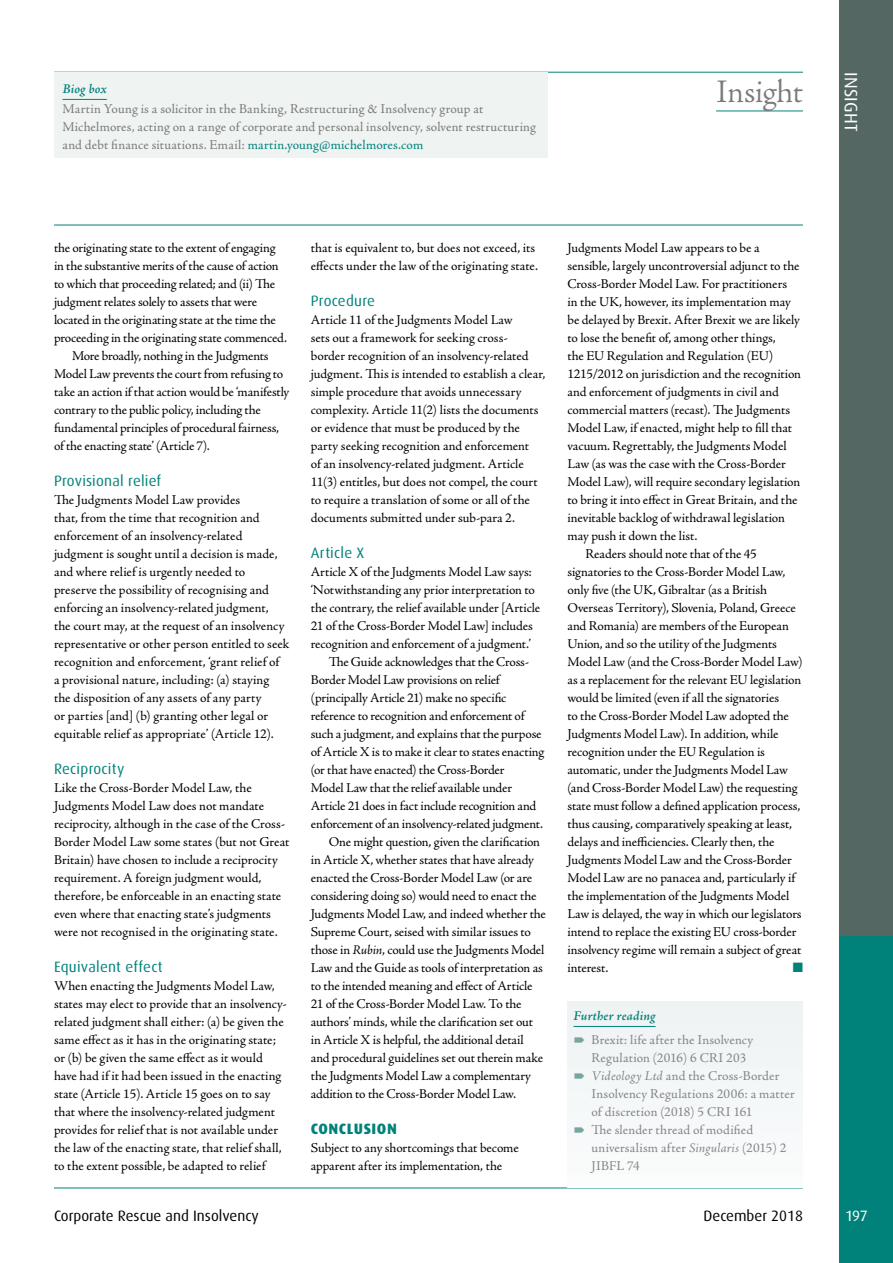
<style>
.page{position:relative;width:893px;height:1263px;background:#fff}
.page>*{position:absolute;margin:0;border:0;box-sizing:border-box;transform-origin:0 0}
.t1{font:300 33px "Adobe Jenson Pro";letter-spacing:-.005em;color:#7a7a79}
.t2{font:18px "Dax";letter-spacing:.015em;color:#fff}
.j-H2{font:15px "Dax";letter-spacing:.015em;color:#00827a}
.t3{font:15px "Dax";color:#000}
.j-H1{font:800 15px "Dax";letter-spacing:.035em;color:#00827a}
.t4{font:15px "Dax";color:#fff}
.j-PC{font:13.5px/18px "Adobe Jenson Pro";color:#000}
.j-Para{font:13.5px/18px "Adobe Jenson Pro";letter-spacing:-.01em;color:#000}
.t5{font:13.5px/18px "Adobe Jenson Pro";letter-spacing:.015em;color:#858585}
.j-Author_Detail{font:13.5px/18px "Adobe Jenson Pro";letter-spacing:.01em;color:#7a7a79}
.j-FR_Title{font:italic 600 13.5px "Adobe Jenson Pro";letter-spacing:.015em;color:#00827a}
.j-Author_Detail_Titl{font:italic 600 13.5px "Adobe Jenson Pro";letter-spacing:.005em;color:#00827a}
.j-Para-2{font:13.5px "Zapf Dingbats Std";color:#00827a}
.s1{color:#00827a}
.s2{font-style:italic}
</style>
<div class="page">
<hr style="left:54px;top:1188px;width:749px;height:1px;background:#00827a">
<hr style="left:54px;top:72px;width:749px;height:1px;background:#00827a">
<div style="left:839px;top:1206px;width:54px;height:57px;background:#00827a"></div>
<hr style="left:54px;top:225px;width:749px;height:1px;background:#00827a">
<hr style="left:716px;top:111px;width:87px;height:1px;background:#00827a">
<div style="left:839px;top:0;width:54px;height:936px;background:#546763"></div>
<div style="left:839px;top:936px;width:54px;height:270px;background:#00827a"></div>
<div style="left:54px;top:72px;width:493px;height:86px;background:#eff3f2"></div>
<hr style="left:63px;top:99px;width:44px;height:1px;background:#00827a">
<div style="left:567px;top:1001px;width:236px;height:187px;background:#f5f8f8"></div>
<hr style="left:573px;top:1026px;width:82px;height:1px;background:#00827a">
<p class="j-Author_Detail_Titl" style="left:63px;top:81px;width:46px">Biog box</p>
<p class="j-Author_Detail" style="left:63px;top:100px;width:475px">Martin Young is a solicitor in the Banking, Restructuring &amp; Insolvency group at<br>Michelmores, acting on a range of corporate and personal insolvency, solvent restructuring and debt finance situations. Email: <span class="s1">martin.young@michelmores.com</span></p>
<h1 class="t1" style="left:716px;top:73px;width:88px">Insight</h1>
<h2 class="t2" style="left:861px;top:72px;width:61px;rotate:90deg">INSIGHT</h2>
<p class="j-Para" style="left:54px;top:239px;width:234px">the originating state to the extent of engaging in the substantive merits of the cause of action to which that proceeding related; and (ii) The judgment relates solely to assets that were located in the originating state at the time the proceeding in the originating state commenced.</p>
<p class="j-Para" style="left:54px;top:347px;width:237px;text-indent:18px">More broadly, nothing in the Judgments Model Law prevents the court from refusing to take an action if that action would be ‘manifestly contrary to the public policy, including the fundamental principles of procedural fairness, of the enacting state’ (Article 7).</p>
<p class="j-H2" style="left:54px;top:473px;width:109px">Provisional relief</p>
<p class="j-PC" style="left:54px;top:491px;width:237px">The Judgments Model Law provides<br>that, from the time that recognition and enforcement of an insolvency-related judgment is sought until a decision is made, and where relief is urgently needed to preserve the possibility of recognising and enforcing an insolvency-related judgment,<br>the court may, at the request of an insolvency representative or other person entitled to seek recognition and enforcement, ‘grant relief of<br>a provisional nature, including: (a) staying<br>the disposition of any assets of any party<br>or parties [and] (b) granting other legal or equitable relief as appropriate’ (Article 12).</p>
<p class="j-H2" style="left:54px;top:761px;width:72px">Reciprocity</p>
<p class="j-PC" style="left:54px;top:779px;width:237px">Like the Cross-Border Model Law, the Judgments Model Law does not mandate reciprocity, although in the case of the Cross-Border Model Law some states (but not Great Britain) have chosen to include a reciprocity requirement. A foreign judgment would, therefore, be enforceable in an enacting state even where that enacting state’s judgments were not recognised in the originating state.</p>
<p class="j-H2" style="left:54px;top:959px;width:110px">Equivalent effect</p>
<p class="j-PC" style="left:54px;top:977px;width:234px">When enacting the Judgments Model Law, states may elect to provide that an insolvency&shy;related judgment shall either: (a) be given the same effect as it has in the originating state; or (b) be given the same effect as it would have had if it had been issued in the enacting state (Article 15). Article 15 goes on to say that where the insolvency-related judgment provides for relief that is not available under the law of the enacting state, that relief shall, to the extent possible, be adapted to relief</p>
<p class="j-PC" style="left:311px;top:239px;width:229px">that is equivalent to, but does not exceed, its effects under the law of the originating state.</p>
<p class="j-H2" style="left:311px;top:293px;width:66px">Procedure</p>
<p class="j-PC" style="left:311px;top:311px;width:236px">Article 11 of the Judgments Model Law<br>sets out a framework for seeking cross&shy;border recognition of an insolvency-related judgment. This is intended to establish a clear, simple procedure that avoids unnecessary complexity. Article 11(2) lists the documents or evidence that must be produced by the party seeking recognition and enforcement<br>of an insolvency-related judgment. Article 11(3) entitles, but does not compel, the court to require a translation of some or all of the documents submitted under sub-para 2.</p>
<p class="j-H2" style="left:311px;top:545px;width:55px">Article X</p>
<p class="j-PC" style="left:311px;top:563px;width:231px">Article X of the Judgments Model Law says: ‘Notwithstanding any prior interpretation to the contrary, the relief available under [Article 21 of the Cross-Border Model Law] includes recognition and enforcement of a judgment.’</p>
<p class="j-Para" style="left:311px;top:653px;width:235px;text-indent:18px">The Guide acknowledges that the Cross-Border Model Law provisions on relief (principally Article 21) make no specific reference to recognition and enforcement of such a judgment, and explains that the purpose of Article X is to make it clear to states enacting (or that have enacted) the Cross-Border<br>Model Law that the relief available under Article 21 does in fact include recognition and enforcement of an insolvency-related judgment.</p>
<p class="j-Para" style="left:311px;top:833px;width:237px;text-indent:18px">One might question, given the clarification in Article X, whether states that have already enacted the Cross-Border Model Law (or are considering doing so) would need to enact the Judgments Model Law, and indeed whether the Supreme Court, seised with similar issues to those in <span class="s2">Rubin</span>, could use the Judgments Model Law and the Guide as tools of interpretation as to the intended meaning and effect of Article 21 of the Cross-Border Model Law. To the authors’ minds, while the clarification set out in Article X is helpful, the additional detail and procedural guidelines set out therein make the Judgments Model Law a complementary addition to the Cross-Border Model Law.</p>
<p class="j-H1" style="left:311px;top:1120px;width:88px">CONCLUSION</p>
<p class="j-PC" style="left:311px;top:1139px;width:209px">Subject to any shortcomings that become apparent after its implementation, the</p>
<p class="j-PC" style="left:567px;top:239px;width:235px">Judgments Model Law appears to be a sensible, largely uncontroversial adjunct to the Cross-Border Model Law. For practitioners<br>in the UK, however, its implementation may be delayed by Brexit. After Brexit we are likely to lose the benefit of, among other things,<br>the EU Regulation and Regulation (EU)<br>1215/2012 on jurisdiction and the recognition and enforcement of judgments in civil and commercial matters (recast). The Judgments Model Law, if enacted, might help to fill that vacuum. Regrettably, the Judgments Model Law (as was the case with the Cross-Border Model Law), will require secondary legislation to bring it into effect in Great Britain, and the inevitable backlog of withdrawal legislation may push it down the list.</p>
<p class="j-Para" style="left:567px;top:545px;width:237px;text-indent:18px">Readers should note that of the 45 signatories to the Cross-Border Model Law, only five (the UK, Gibraltar (as a British Overseas Territory), Slovenia, Poland, Greece and Romania) are members of the European Union, and so the utility of the Judgments Model Law (and the Cross-Border Model Law) as a replacement for the relevant EU legislation would be limited (even if all the signatories<br>to the Cross-Border Model Law adopted the Judgments Model Law). In addition, while recognition under the EU Regulation is automatic, under the Judgments Model Law (and Cross-Border Model Law) the requesting state must follow a defined application process, thus causing, comparatively speaking at least, delays and inefficiencies. Clearly then, the Judgments Model Law and the Cross-Border Model Law are no panacea and, particularly if the implementation of the Judgments Model Law is delayed, the way in which our legislators intend to replace the existing EU cross-border insolvency regime will remain a subject of great interest.</p>
<p class="j-Para-2" style="left:793px;top:961px;width:12px">■</p>
<p class="j-FR_Title" style="left:573px;top:1008px;width:84px">Further reading</p>
<p class="t5" style="left:591px;top:1031px;width:163px">Brexit: life after the Insolvency<br>Regulation (2016) 6 CRI 203</p>
<p class="t5" style="left:591px;top:1067px;width:205px"><span class="s2">Videology Ltd</span> and the Cross-Border<br>Insolvency Regulations 2006: a matter of discretion (2018) 5 CRI 161</p>
<p class="t5" style="left:591px;top:1121px;width:196px">The slender thread of modified universalism after <span class="s2">Singularis</span> (2015) 2<br>JIBFL 74</p>
<p class="t3" style="left:54px;top:1207px;width:206px">Corporate Rescue and Insolvency</p>
<p class="t3" style="left:704px;top:1207px;width:101px">December 2018</p>
<p class="t4" style="left:845px;top:1207px;width:24px">197</p>
</div>
